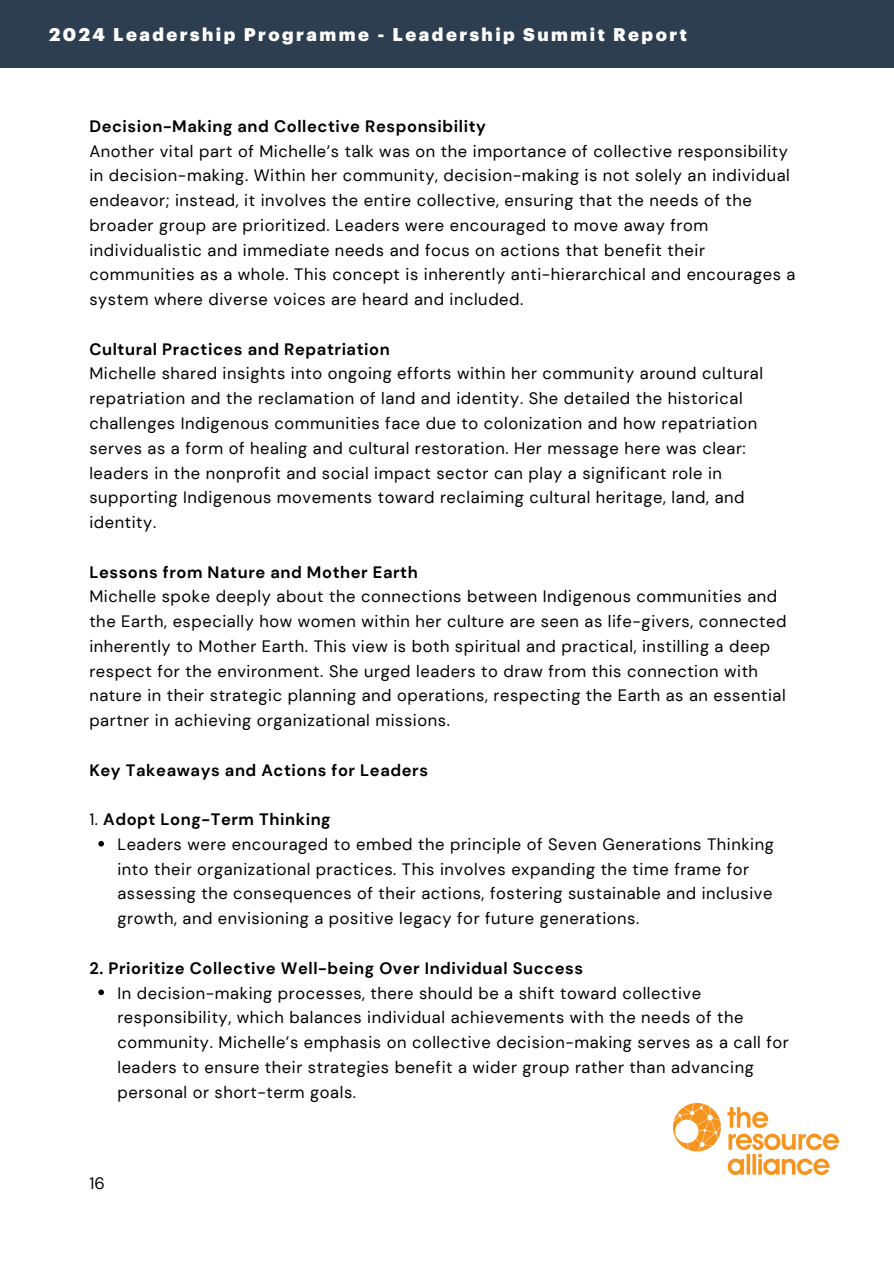
<style>
.page{position:relative;width:894px;height:1264px;background:#fff}
.page>*{position:absolute;margin:0;border:0;box-sizing:border-box;transform-origin:0 0}
.t1{font:900 18px "Graphik";letter-spacing:.135em;color:#fff}
.t2{font:16.5px/24.8px "DM Sans";letter-spacing:.035em;color:#000}
.t3{font:700 16.5px "DM Sans";letter-spacing:.035em;color:#000}
.s1{font-weight:400}
</style>
<div class="page">
<svg style="left:98px;top:841px;width:6px;height:5px"></svg>
<svg style="left:98px;top:989px;width:6px;height:6px"></svg>
<div style="left:0;top:0;width:893px;height:68px;background:#2c3e50"></div>
<img style="left:673px;top:1103px;width:165px;height:71px">
<p class="t1" style="left:49px;top:26px;width:639px">2024 Leadership Programme - Leadership Summit Report</p>
<h1 class="t3" style="left:89px;top:115px;width:398px">Decision-Making and Collective Responsibility</h1>
<p class="t2" style="left:89px;top:139px;width:707px">Another vital part of Michelle’s talk was on the importance of collective responsibility in decision-making. Within her community, decision-making is not solely an individual endeavor; instead, it involves the entire collective, ensuring that the needs of the broader group are prioritized. Leaders were encouraged to move away from individualistic and immediate needs and focus on actions that benefit their communities as a whole. This concept is inherently anti-hierarchical and encourages a system where diverse voices are heard and included.</p>
<p class="t3" style="left:89px;top:338px;width:302px">Cultural Practices and Repatriation</p>
<p class="t2" style="left:89px;top:361px;width:675px">Michelle shared insights into ongoing efforts within her community around cultural repatriation and the reclamation of land and identity. She detailed the historical challenges Indigenous communities face due to colonization and how repatriation serves as a form of healing and cultural restoration. Her message here was clear: leaders in the nonprofit and social impact sector can play a significant role in supporting Indigenous movements toward reclaiming cultural heritage, land, and identity.</p>
<p class="t3" style="left:89px;top:561px;width:330px">Lessons from Nature and Mother Earth</p>
<p class="t2" style="left:89px;top:584px;width:698px">Michelle spoke deeply about the connections between Indigenous communities and the Earth, especially how women within her culture are seen as life-givers, connected inherently to Mother Earth. This view is both spiritual and practical, instilling a deep respect for the environment. She urged leaders to draw from this connection with nature in their strategic planning and operations, respecting the Earth as an essential partner in achieving organizational missions.</p>
<p class="t3" style="left:89px;top:759px;width:340px">Key Takeaways and Actions for Leaders</p>
<h1 class="t3" style="left:89px;top:808px;width:243px"><span class="s1">1.</span> Adopt Long-Term Thinking</h1>
<p class="t2" style="left:117px;top:832px;width:658px">Leaders were encouraged to embed the principle of Seven Generations Thinking into their organizational practices. This involves expanding the time frame for assessing the consequences of their actions, fostering sustainable and inclusive growth, and envisioning a positive legacy for future generations.</p>
<p class="t3" style="left:89px;top:957px;width:495px">2. Prioritize Collective Well-being Over Individual Success</p>
<h1 class="t2" style="left:117px;top:980px;width:672px">In decision-making processes, there should be a shift toward collective responsibility, which balances individual achievements with the needs of the community. Michelle’s emphasis on collective decision-making serves as a call for leaders to ensure their strategies benefit a wider group rather than advancing personal or short-term goals.</h1>
<p class="t2" style="left:89px;top:1171px;width:17px">16</p>
</div>
